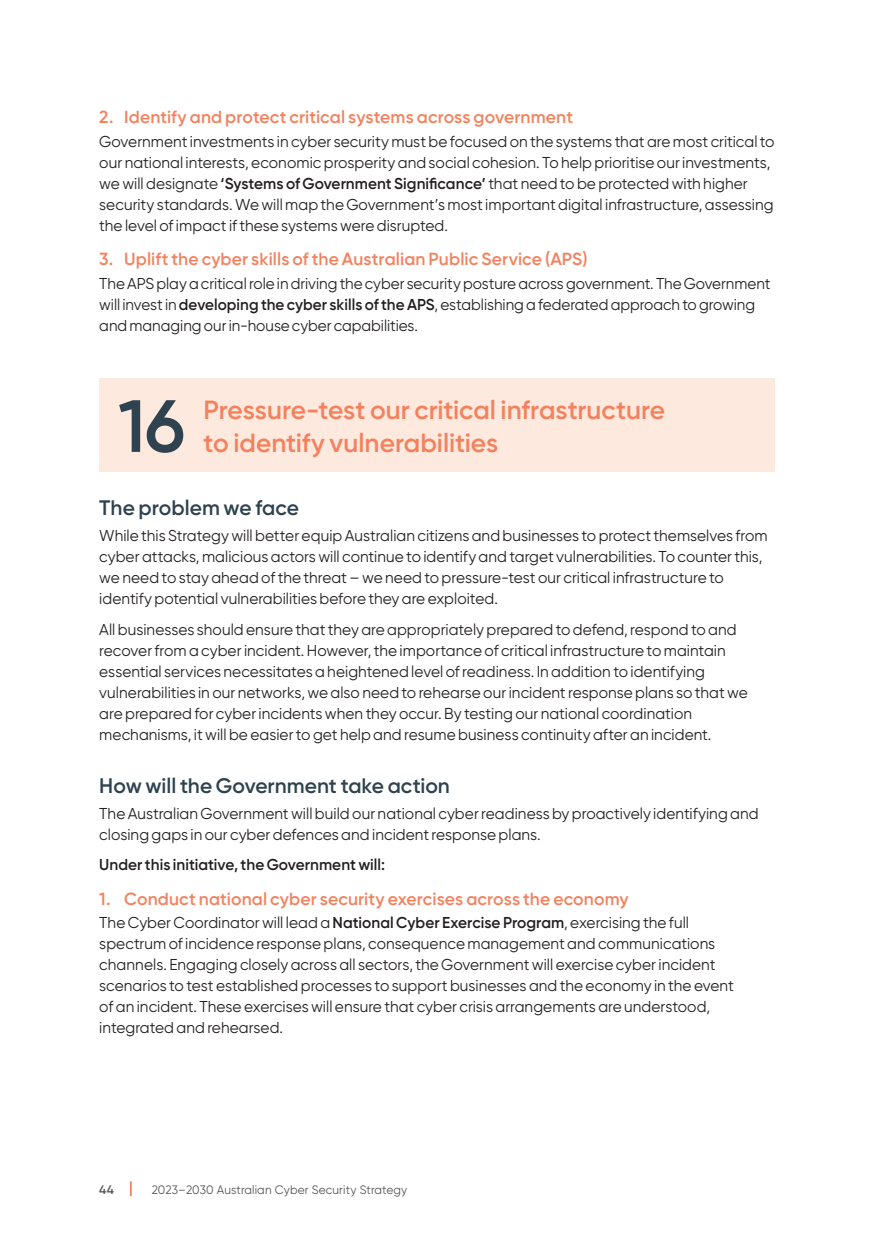
<style>
.page{position:relative;width:874px;height:1241px;background:#fff}
.page>*{position:absolute;margin:0;border:0;box-sizing:border-box;transform-origin:0 0}
.Shield_points_-_2_digits{font:600 73.67px "Gilroy";color:#2e424f}
.Shield_points_-_2_digits-2{font:600 26.25px/33.2px "Gilroy";color:#f4815d}
.Heading_4{font:600 21px "Gilroy";color:#2e424f}
.Heading_5{font:600 17.5px "Gilroy";letter-spacing:.01em;color:#f4815d}
.Body{font:15.75px/21px "Gilroy";color:#231f20}
.Body-2{font:600 15.75px "Gilroy";letter-spacing:.005em;color:#231f20}
.t1{font:12.25px "Gilroy";letter-spacing:.01em;color:#57585a}
.t2{font:600 12.25px "Gilroy";color:#57585a}
.s1{font-weight:600}
</style>
<div class="page">
<div style="left:99px;top:377px;width:675px;height:94px;background:#fde9de"></div>
<svg style="left:130px;top:1181px;width:2px;height:14px"></svg>
<p class="Heading_5" style="left:99px;top:106px;width:475px">2. Identify and protect critical systems across government</p>
<p class="Body" style="left:99px;top:130px;width:676px">Government investments in cyber security must be focused on the systems that are most critical to our national interests, economic prosperity and social cohesion. To help prioritise our investments, we will designate <span class="s1">‘Systems ofGovernment Significance’</span> that need to be protected with higher security standards. We will map the Government’s most important digital infrastructure, assessing the level of impact if these systems were disrupted.</p>
<p class="Heading_5" style="left:99px;top:248px;width:489px">3. Uplift the cyber skills of the Australian Public Service (APS)</p>
<p class="Body" style="left:99px;top:272px;width:672px">The APS play a critical role in driving the cyber security posture across government. The Government will invest in <span class="s1">developing the cyber skills of the APS</span>, establishing a federated approach to growing and managing our in-house cyber capabilities.</p>
<p class="Shield_points_-_2_digits" style="left:118px;top:380px;width:68px">16</p>
<p class="Shield_points_-_2_digits-2" style="left:203px;top:392px;width:463px">Pressure-test our critical infrastructure to identify vulnerabilities</p>
<p class="Heading_4" style="left:99px;top:494px;width:201px">The problem we face</p>
<p class="Body" style="left:99px;top:524px;width:669px">While this Strategy will better equip Australian citizens and businesses to protect themselves from cyber attacks, malicious actors will continue to identify and target vulnerabilities. To counter this, we need to stay ahead of the threat – we need to pressure-test our critical infrastructure to identify potential vulnerabilities before they are exploited.</p>
<p class="Body" style="left:99px;top:618px;width:649px">All businesses should ensure that they are appropriately prepared to defend, respond to and recover from a cyber incident. However, the importance of critical infrastructure to maintain essential services necessitates a heightened level of readiness. In addition to identifying vulnerabilities in our networks, we also need to rehearse our incident response plans so that we are prepared for cyber incidents when they occur. By testing our national coordination mechanisms, it will be easier to get help and resume business continuity after an incident.</p>
<p class="Heading_4" style="left:99px;top:772px;width:352px">How will the Government take action</p>
<p class="Body" style="left:99px;top:802px;width:660px">The Australian Government will build our national cyber readiness by proactively identifying and closing gaps in our cyber defences and incident response plans.</p>
<p class="Body-2" style="left:99px;top:855px;width:287px">Under this initiative, the Government will:</p>
<p class="Heading_5" style="left:99px;top:887px;width:530px">1. Conduct national cyber security exercises across the economy</p>
<p class="Body" style="left:99px;top:912px;width:635px">The Cyber Coordinator will lead a <span class="s1">National Cyber Exercise Program</span>, exercising the full spectrum of incidence response plans, consequence management and communications channels. Engaging closely across all sectors, the Government will exercise cyber incident scenarios to test established processes to support businesses and the economy in the event of an incident. These exercises will ensure that cyber crisis arrangements are understood, integrated and rehearsed.</p>
<p class="t2" style="left:99px;top:1181px;width:16px">44</p>
<p class="t1" style="left:152px;top:1181px;width:257px">2023–2030 Australian Cyber Security Strategy</p>
</div>
